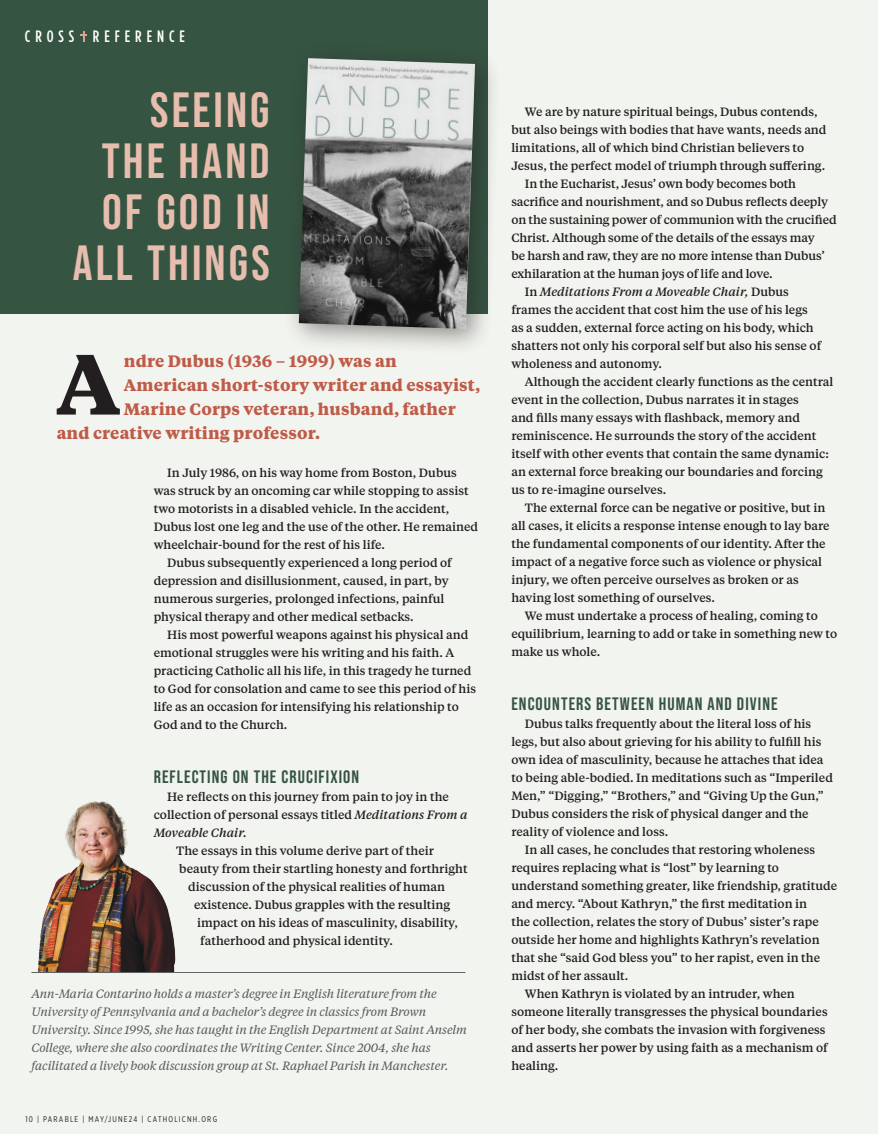
<style>
.page{position:relative;width:878px;height:1134px;background:#fff}
.page>*{position:absolute;margin:0;border:0;box-sizing:border-box;transform-origin:0 0}
.t1{font:700 84.9px "Tiempos Text";color:#231f20}
.t2{font:700 49.35px/51px "Bebas Neue Pro";letter-spacing:.065em;color:#e7bdad;text-align:right}
.t3{font:700 18px "Bebas Neue Pro";letter-spacing:.06em;color:#365442}
.t4{font:700 16.5px "Tiempos Text";letter-spacing:.01em;color:#bf5b48}
.t5{font:500 16.5px "Gotham Condensed";letter-spacing:.3em;color:#fff}
.t6{font:500 12px/18px "Tiempos Text";color:#231f20}
.t7{font:italic 12px/18px "Tiempos Text";letter-spacing:-.01em;color:#57585a}
.t8{font:italic 500 12px "Tiempos Text";color:#231f20}
.t9{font:8.25px "Gotham X Narrow";letter-spacing:.15em;color:#231f20}
.s1{font-style:italic}
.s2{font-style:normal}
</style>
<div class="page">
<div style="left:0;top:0;width:877px;height:1134px;background:#f2f4ef"></div>
<div style="left:0;top:0;width:487px;height:314px;background:#365442"></div>
<svg style="left:80px;top:31px;width:7px;height:11px"></svg>
<img style="left:37px;top:801px;width:139px;height:171px">
<hr style="left:31px;top:972px;width:434px;height:1px;background:#636366">
<div style="left:282px;top:41px;width:219px;height:315px;background:#231f20;opacity:.5"></div>
<img style="left:299px;top:58px;width:176px;height:271px">
<h3 class="t5" style="left:25px;top:27px;width:161px">CROSS REFERENCE</h3>
<h2 class="t2" style="left:73px;top:84px;width:198px">SEEING<br>THE HAND<br>OF GOD IN<br>ALL THINGS</h2>
<h1 class="t1" style="left:56px;top:324px;width:66px">A</h1>
<h3 class="t4" style="left:124px;top:349px;width:274px">ndre Dubus (1936 – 1999) was an</h3>
<h3 class="t4" style="left:124px;top:373px;width:358px">American short-story writer and essayist,</h3>
<h3 class="t4" style="left:124px;top:397px;width:333px">Marine Corps veteran, husband, father</h3>
<h3 class="t4" style="left:57px;top:421px;width:265px">and creative writing professor.</h3>
<p class="t6" style="left:167px;top:464px;width:291px">In July 1986, on his way home from Boston, Dubus</p>
<p class="t6" style="left:154px;top:482px;width:316px">was struck by an oncoming car while stopping to assist</p>
<p class="t6" style="left:154px;top:500px;width:297px">two motorists in a disabled vehicle. In the accident,</p>
<p class="t6" style="left:154px;top:518px;width:326px">Dubus lost one leg and the use of the other. He remained</p>
<p class="t6" style="left:154px;top:536px;width:233px">wheelchair-bound for the rest of his life.</p>
<p class="t6" style="left:167px;top:554px;width:286px">Dubus subsequently experienced a long period of</p>
<p class="t6" style="left:154px;top:572px;width:296px">depression and disillusionment, caused, in part, by</p>
<p class="t6" style="left:154px;top:590px;width:292px">numerous surgeries, prolonged infections, painful</p>
<p class="t6" style="left:154px;top:608px;width:261px">physical therapy and other medical setbacks.</p>
<p class="t6" style="left:167px;top:626px;width:302px">His most powerful weapons against his physical and</p>
<p class="t6" style="left:154px;top:644px;width:302px">emotional struggles were his writing and his faith. A</p>
<p class="t6" style="left:154px;top:662px;width:319px">practicing Catholic all his life, in this tragedy he turned</p>
<p class="t6" style="left:154px;top:680px;width:324px">to God for consolation and came to see this period of his</p>
<p class="t6" style="left:154px;top:698px;width:306px">life as an occasion for intensifying his relationship to</p>
<p class="t6" style="left:154px;top:716px;width:135px">God and to the Church.</p>
<h3 class="t3" style="left:154px;top:767px;width:207px">REFLECTING ON THE CRUCIFIXION</h3>
<p class="t6" style="left:154px;top:788px;width:315px;text-indent:14px">He reflects on this journey from pain to joy in the collection of personal essays titled <span class="s1">Meditations From a<br>Moveable Chair.</span></p>
<p class="t6" style="left:176px;top:842px;width:259px">The essays in this volume derive part of their</p>
<p class="t6" style="left:179px;top:860px;width:290px">beauty from their startling honesty and forthright</p>
<p class="t6" style="left:188px;top:878px;width:258px">discussion of the physical realities of human</p>
<p class="t6" style="left:194px;top:896px;width:257px">existence. Dubus grapples with the resulting</p>
<p class="t6" style="left:197px;top:914px;width:262px">impact on his ideas of masculinity, disability,</p>
<p class="t6" style="left:200px;top:932px;width:194px">fatherhood and physical identity.</p>
<p class="t7" style="left:31px;top:984px;width:437px">Ann-Maria Contarino holds a master’s degree in English literature from the University of Pennsylvania and a bachelor’s degree in classics from Brown University. Since 1995, she has taught in the English Department at Saint Anselm College, where she also coordinates the Writing Center. Since 2004, she has facilitated a lively book discussion group at St. Raphael Parish in Manchester.</p>
<p class="t9" style="left:25px;top:1114px;width:193px">10 | PARABLE | MAY/JUNE24 | CATHOLICNH.ORG</p>
<p class="t6" style="left:525px;top:102px;width:294px">We are by nature spiritual beings, Dubus contends,</p>
<p class="t6" style="left:511px;top:120px;width:316px">but also beings with bodies that have wants, needs and</p>
<p class="t6" style="left:511px;top:138px;width:294px">limitations, all of which bind Christian believers to</p>
<p class="t6" style="left:511px;top:156px;width:315px">Jesus, the perfect model of triumph through suffering.</p>
<p class="t6" style="left:525px;top:174px;width:273px">In the Eucharist, Jesus’ own body becomes both</p>
<p class="t6" style="left:511px;top:192px;width:318px">sacrifice and nourishment, and so Dubus reflects deeply</p>
<p class="t6" style="left:511px;top:210px;width:327px">on the sustaining power of communion with the crucified</p>
<p class="t6" style="left:511px;top:228px;width:305px">Christ. Although some of the details of the essays may</p>
<p class="t6" style="left:511px;top:246px;width:315px">be harsh and raw, they are no more intense than Dubus’</p>
<p class="t6" style="left:511px;top:264px;width:263px">exhilaration at the human joys of life and love.</p>
<p class="t8" style="left:525px;top:283px;width:265px"><span class="s2">In</span> Meditations From a Moveable Chair, <span class="s2">Dubus</span></p>
<p class="t6" style="left:511px;top:300px;width:298px">frames the accident that cost him the use of his legs</p>
<p class="t6" style="left:511px;top:318px;width:304px">as a sudden, external force acting on his body, which</p>
<p class="t6" style="left:511px;top:336px;width:311px">shatters not only his corporal self but also his sense of</p>
<p class="t6" style="left:511px;top:354px;width:152px">wholeness and autonomy.</p>
<p class="t6" style="left:525px;top:372px;width:310px">Although the accident clearly functions as the central</p>
<p class="t6" style="left:511px;top:390px;width:289px">event in the collection, Dubus narrates it in stages</p>
<p class="t6" style="left:511px;top:408px;width:290px">and fills many essays with flashback, memory and</p>
<p class="t6" style="left:511px;top:426px;width:306px">reminiscence. He surrounds the story of the accident</p>
<p class="t6" style="left:511px;top:444px;width:319px">itself with other events that contain the same dynamic:</p>
<p class="t6" style="left:511px;top:462px;width:313px">an external force breaking our boundaries and forcing</p>
<p class="t6" style="left:511px;top:480px;width:156px">us to re-imagine ourselves.</p>
<p class="t6" style="left:525px;top:498px;width:302px">The external force can be negative or positive, but in</p>
<p class="t6" style="left:511px;top:516px;width:320px">all cases, it elicits a response intense enough to lay bare</p>
<p class="t6" style="left:511px;top:534px;width:316px">the fundamental components of our identity. After the</p>
<p class="t6" style="left:511px;top:552px;width:312px">impact of a negative force such as violence or physical</p>
<p class="t6" style="left:511px;top:570px;width:289px">injury, we often perceive ourselves as broken or as</p>
<p class="t6" style="left:511px;top:588px;width:205px">having lost something of ourselves.</p>
<p class="t6" style="left:525px;top:606px;width:294px">We must undertake a process of healing, coming to</p>
<p class="t6" style="left:511px;top:624px;width:327px">equilibrium, learning to add or take in something new to</p>
<p class="t6" style="left:511px;top:642px;width:90px">make us whole.</p>
<h3 class="t3" style="left:511px;top:693px;width:268px">ENCOUNTERS BETWEEN HUMAN AND DIVINE</h3>
<p class="t6" style="left:511px;top:714px;width:323px;text-indent:14px">Dubus talks frequently about the literal loss of his legs, but also about grieving for his ability to fulfill his own idea of masculinity, because he attaches that idea to being able-bodied. In meditations such as “Imperiled Men,” “Digging,” “Brothers,” and “Giving Up the Gun,” Dubus considers the risk of physical danger and the reality of violence and loss.</p>
<p class="t6" style="left:525px;top:840px;width:292px">In all cases, he concludes that restoring wholeness</p>
<p class="t6" style="left:511px;top:858px;width:269px">requires replacing what is “lost” by learning to</p>
<p class="t6" style="left:511px;top:876px;width:327px">understand something greater, like friendship, gratitude</p>
<p class="t6" style="left:511px;top:894px;width:297px">and mercy. “About Kathryn,” the first meditation in</p>
<p class="t6" style="left:511px;top:912px;width:309px">the collection, relates the story of Dubus’ sister’s rape</p>
<p class="t6" style="left:511px;top:930px;width:310px">outside her home and highlights Kathryn’s revelation</p>
<p class="t6" style="left:511px;top:948px;width:310px">that she “said God bless you” to her rapist, even in the</p>
<p class="t6" style="left:511px;top:966px;width:118px">midst of her assault.</p>
<p class="t6" style="left:525px;top:984px;width:271px">When Kathryn is violated by an intruder, when</p>
<p class="t6" style="left:511px;top:1002px;width:318px">someone literally transgresses the physical boundaries</p>
<p class="t6" style="left:511px;top:1020px;width:316px">of her body, she combats the invasion with forgiveness</p>
<p class="t6" style="left:511px;top:1038px;width:318px">and asserts her power by using faith as a mechanism of</p>
<p class="t6" style="left:511px;top:1056px;width:49px">healing.</p>
</div>
